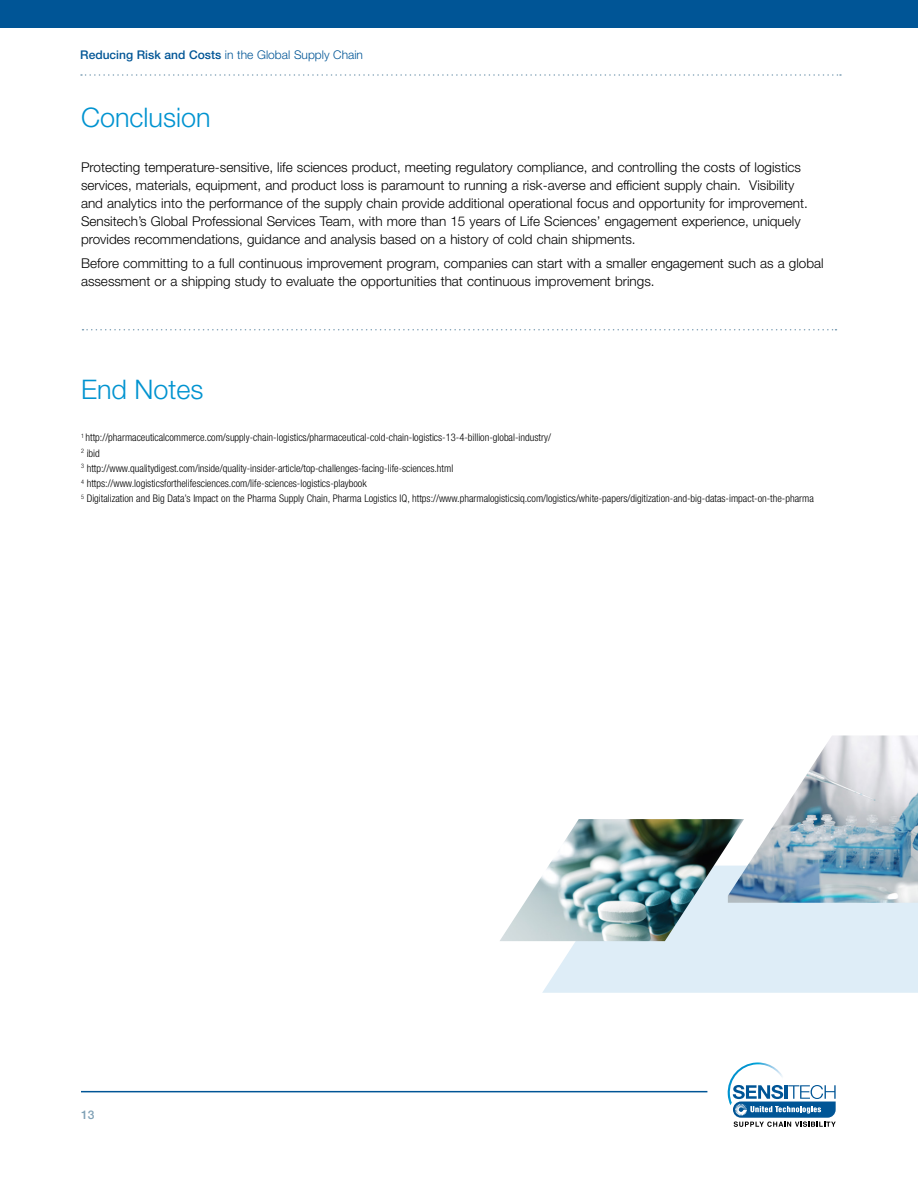
<style>
.page{position:relative;width:918px;height:1188px;background:#fff}
.page>*{position:absolute;margin:0;border:0;box-sizing:border-box;transform-origin:0 0}
.t1{font:300 27px "Helvetica Neue LT Std";color:#0093d0}
.t2{font:300 13.5px/18px "Helvetica Neue LT Std";color:#000}
.t3{font:300 12px "Helvetica Neue LT Std";color:#005596}
.t4{font:500 12px "Helvetica Neue LT Std";color:#80a1b6}
.t5{font:300 condensed 10.5px/15.3px "Helvetica Neue LT Std";color:#000}
.s1{font-weight:500}
</style>
<div class="page">
<div style="left:0;top:0;width:918px;height:28px;background:#005596"></div>
<svg style="left:733px;top:1085px;width:103px;height:42px"></svg>
<img style="left:727px;top:1062px;width:59px;height:43px">
<hr style="left:81px;top:1091px;width:626px;height:1px;background:#005596">
<svg style="left:81px;top:74px;width:760px;height:2px"></svg>
<svg style="left:82px;top:329px;width:755px;height:1px"></svg>
<div style="left:542px;top:903px;width:376px;height:90px;background:#deedf7"></div>
<img style="left:744px;top:735px;width:174px;height:168px">
<img style="left:500px;top:819px;width:244px;height:122px">
<p class="t3" style="left:80px;top:47px;width:284px"><span class="s1">Reducing Risk and Costs</span> in the Global Supply Chain</p>
<h1 class="t1" style="left:81px;top:101px;width:131px">Conclusion</h1>
<p class="t2" style="left:81px;top:158px;width:728px">Protecting temperature-sensitive, life sciences product, meeting regulatory compliance, and controlling the costs of logistics services, materials, equipment, and product loss is paramount to running a risk-averse and efficient supply chain. Visibility and analytics into the performance of the supply chain provide additional operational focus and opportunity for improvement.<br>Sensitech’s Global Professional Services Team, with more than 15 years of Life Sciences’ engagement experience, uniquely provides recommendations, guidance and analysis based on a history of cold chain shipments.</p>
<p class="t2" style="left:81px;top:254px;width:744px">Before committing to a full continuous improvement program, companies can start with a smaller engagement such as a global assessment or a shipping study to evaluate the opportunities that continuous improvement brings.</p>
<h1 class="t1" style="left:81px;top:373px;width:124px">End Notes</h1>
<p class="t5" style="left:81px;top:430px;width:734px"><sup>1</sup> http://pharmaceuticalcommerce.com/supply-chain-logistics/pharmaceutical-cold-chain-logistics-13-4-billion-global-industry/<br><sup>2</sup> ibid<br><sup>3</sup> http://www.qualitydigest.com/inside/quality-insider-article/top-challenges-facing-life-sciences.html<br><sup>4</sup> https://www.logisticsforthelifesciences.com/life-sciences-logistics-playbook<br><sup>5</sup> Digitalization and Big Data’s Impact on the Pharma Supply Chain, Pharma Logistics IQ, https://www.pharmalogisticsiq.com/logistics/white-papers/digitization-and-big-datas-impact-on-the-pharma</p>
<p class="t4" style="left:81px;top:1107px;width:15px">13</p>
</div>
